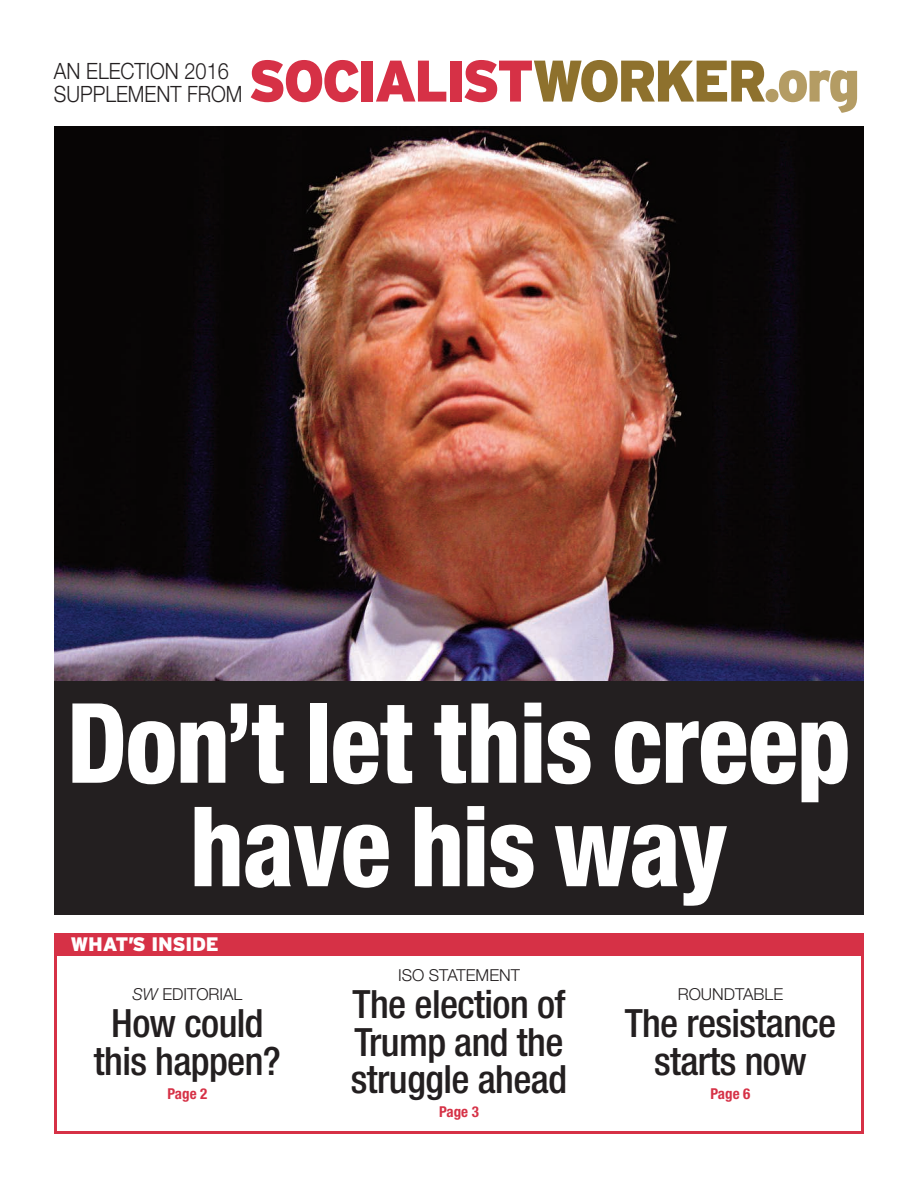
<style>
.page{position:relative;width:918px;height:1188px;background:#fff}
.page>*{position:absolute;margin:0;border:0;box-sizing:border-box;transform-origin:0 0}
.t1{font:800 condensed 111px/103.5px "Helvetica Neue LT Std";letter-spacing:-.015em;color:#fff;text-align:center;scale:.94 1}
.t2{font:900 58.5px "Interstate";letter-spacing:-.05em;color:#d63146;scale:.96 1}
.t3{font:500 condensed 39px/37.5px "Helvetica Neue LT Std";letter-spacing:-.015em;color:#231f20;text-align:center}
.t4{font:300 22.5px/22.5px "Helvetica Neue LT Std";color:#231f20;scale:.89 1}
.t5{font:900 19.5px "Interstate";letter-spacing:-.015em;color:#fff}
.t6{font:300 16.5px "Helvetica Neue LT Std";color:#231f20}
.t7{font:700 condensed 15px "Helvetica Neue LT Std";color:#d63146}
.s1{color:#8e712d}
.s2{color:#b49c64}
.s3{font-style:italic}
</style>
<div class="page">
<img style="left:54px;top:126px;width:810px;height:555px">
<div style="left:54px;top:681px;width:810px;height:234px;background:#231f20"></div>
<svg style="left:54px;top:933px;width:810px;height:201px"></svg>
<div style="left:57px;top:936px;width:804px;height:20px;background:#d63146"></div>
<div style="left:63px;top:969px;width:792px;height:153px;background:#fff"></div>
<p class="t4" style="left:54px;top:62px;width:213px">AN ELECTION 2016<br>SUPPLEMENT FROM</p>
<h2 class="t2" style="left:248px;top:47px;width:639px">SOCIALIST<span class="s1">WORKER</span><span class="s2">.org</span></h2>
<h1 class="t1" style="left:67px;top:701px;width:836px">Don’t let this creep have his way</h1>
<p class="t5" style="left:70px;top:933px;width:150px">WHAT’S INSIDE</p>
<p class="t6" style="left:132px;top:988px;width:112px"><span class="s3">SW</span> EDITORIAL</p>
<p class="t3" style="left:94px;top:1008px;width:189px">How could this happen?</p>
<p class="t7" style="left:168px;top:1088px;width:41px">Page 2</p>
<p class="t6" style="left:398px;top:969px;width:123px">ISO STATEMENT</p>
<p class="t3" style="left:351px;top:989px;width:218px;text-align:justify">The election of Trump and the struggle ahead</p>
<p class="t7" style="left:439px;top:1107px;width:41px">Page 3</p>
<p class="t6" style="left:678px;top:988px;width:107px">ROUNDTABLE</p>
<p class="t3" style="left:625px;top:1008px;width:213px">The resistance starts now</p>
<p class="t7" style="left:711px;top:1088px;width:41px">Page 6</p>
</div>
